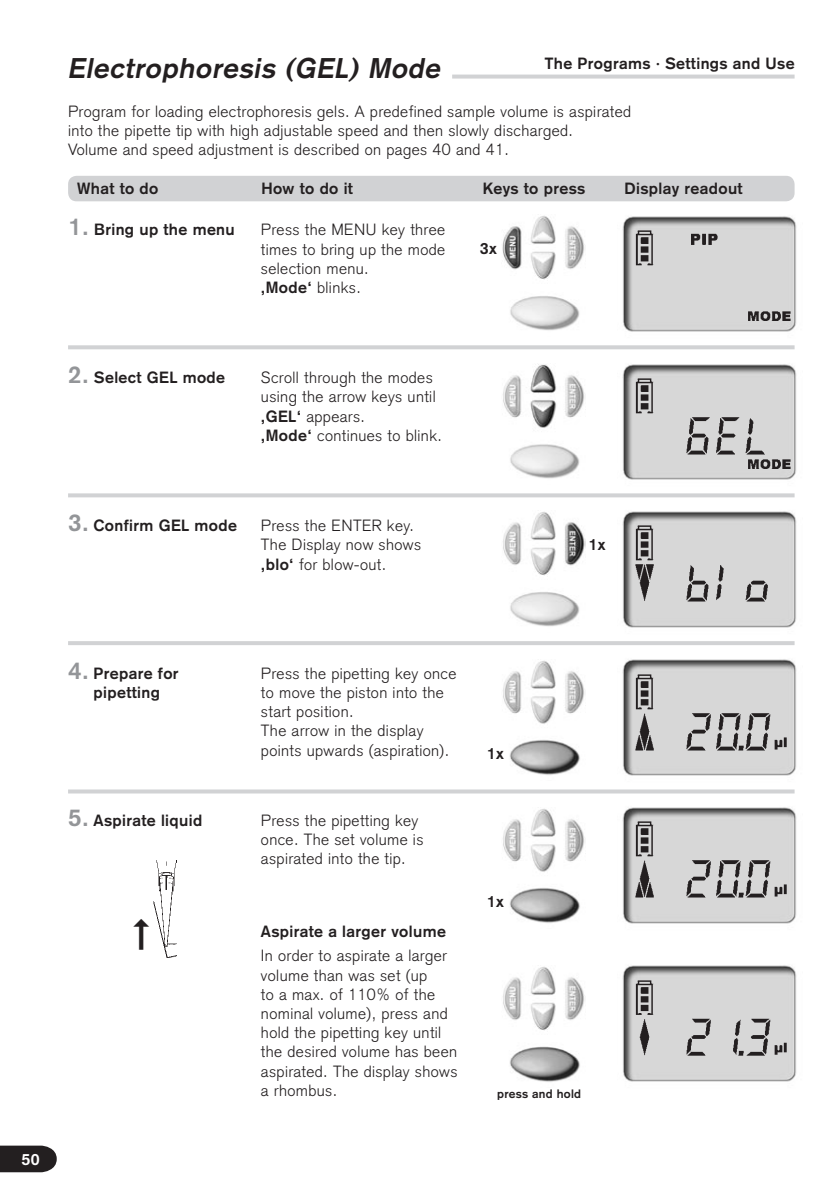
<style>
.page{position:relative;width:840px;height:1191px;background:#fff}
.page>*{position:absolute;margin:0;border:0;box-sizing:border-box;transform-origin:0 0}
.t1{font:italic 700 28px "Akzidenz Grotesk";color:#231f20}
.t2{font:300 16px/19.2px "Akzidenz Grotesk";letter-spacing:.025em;color:#231f20}
.t3{font:700 16px/19.2px "Akzidenz Grotesk";letter-spacing:.025em;color:#231f20;text-align:center}
.t4{font:700 16px "Akzidenz Grotesk";color:#fff}
.t5{font:700 12px "Akzidenz Grotesk";letter-spacing:.025em;color:#231f20}
.s1{font-size:24px;color:#939598}
.s2{font-weight:700}
</style>
<div class="page">
<img style="left:503px;top:364px;width:81px;height:115px">
<img style="left:503px;top:512px;width:81px;height:115px">
<img style="left:503px;top:660px;width:81px;height:115px">
<img style="left:503px;top:808px;width:81px;height:115px">
<img style="left:503px;top:967px;width:81px;height:115px">
<img style="left:622px;top:364px;width:175px;height:116px">
<img style="left:635px;top:378px;width:154px;height:90px">
<img style="left:622px;top:511px;width:175px;height:117px">
<img style="left:635px;top:526px;width:154px;height:90px">
<img style="left:622px;top:659px;width:175px;height:117px">
<img style="left:635px;top:674px;width:154px;height:90px">
<img style="left:622px;top:807px;width:175px;height:117px">
<img style="left:635px;top:822px;width:154px;height:89px">
<img style="left:622px;top:965px;width:175px;height:117px">
<img style="left:635px;top:980px;width:154px;height:90px">
<img style="left:622px;top:216px;width:175px;height:116px">
<img style="left:635px;top:230px;width:154px;height:90px">
<img style="left:502px;top:216px;width:82px;height:115px">
<img style="left:154px;top:860px;width:23px;height:98px">
<svg style="left:0;top:1145px;width:57px;height:27px;background:#353132"></svg>
<svg style="left:68px;top:493px;width:726px;height:4px;background:#d5d6d8"></svg>
<svg style="left:68px;top:789px;width:726px;height:4px;background:#d6d7d9"></svg>
<svg style="left:68px;top:345px;width:726px;height:4px;background:#d4d5d7"></svg>
<hr style="left:68px;top:641px;width:726px;height:4px;background:#d1d2d4">
<svg style="left:452px;top:75px;width:342px;height:4px"></svg>
<div style="left:68px;top:176px;width:726px;height:25px;background:#d1d2d4;border-radius:9px"></div>
<h1 class="t1" style="left:68px;top:52px;width:379px">Electrophoresis (GEL) Mode</h1>
<p class="t3" style="left:544px;top:54px;width:251px">The Programs · Settings and Use</p>
<p class="t2" style="left:68px;top:102px;width:564px">Program for loading electrophoresis gels. A predefined sample volume is aspirated into the pipette tip with high adjustable speed and then slowly discharged.<br>Volume and speed adjustment is described on pages 40 and 41.</p>
<p class="t3" style="left:77px;top:179px;width:83px">What to do</p>
<p class="t3" style="left:261px;top:179px;width:93px">How to do it</p>
<p class="t3" style="left:482px;top:179px;width:104px">Keys to press</p>
<p class="t3" style="left:624px;top:179px;width:119px">Display readout</p>
<p class="t3" style="left:68px;top:220px;width:168px"><span class="s1">1.</span> Bring up the menu</p>
<p class="t2" style="left:261px;top:220px;width:186px">Press the MENU key three times to bring up the mode selection menu.<br><span class="s2">‚Mode‘</span> blinks.</p>
<p class="t3" style="left:479px;top:239px;width:19px">3x</p>
<p class="t3" style="left:68px;top:367px;width:158px"><span class="s1">2.</span> Select GEL mode</p>
<p class="t2" style="left:261px;top:368px;width:182px">Scroll through the modes using the arrow keys until <span class="s2">‚GEL‘</span> appears.<br><span class="s2">‚Mode‘</span> continues to blink.</p>
<p class="t3" style="left:68px;top:515px;width:170px"><span class="s1">3.</span> Confirm GEL mode</p>
<p class="t2" style="left:261px;top:516px;width:162px">Press the ENTER key.<br>The Display now shows <span class="s2">‚blo‘</span> for blow-out.</p>
<p class="t3" style="left:588px;top:535px;width:19px">1x</p>
<p class="t3" style="left:68px;top:663px;width:112px"><span class="s1">4.</span> Prepare for pipetting</p>
<p class="t3" style="left:68px;top:810px;width:136px"><span class="s1">5.</span> Aspirate liquid</p>
<p class="t4" style="left:21px;top:1150px;width:20px">50</p>
<p class="t2" style="left:261px;top:664px;width:197px">Press the pipetting key once to move the piston into the start position.<br>The arrow in the display points upwards (aspiration).</p>
<p class="t2" style="left:261px;top:810px;width:164px">Press the pipetting key once. The set volume is aspirated into the tip.</p>
<p class="t3" style="left:261px;top:921px;width:186px">Aspirate a larger volume</p>
<p class="t2" style="left:261px;top:946px;width:198px">In order to aspirate a larger volume than was set (up<br>to a max. of 110% of the nominal volume), press and hold the pipetting key until the desired volume has been aspirated. The display shows a rhombus.</p>
<p class="t3" style="left:486px;top:743px;width:19px">1x</p>
<p class="t3" style="left:486px;top:892px;width:19px">1x</p>
<p class="t5" style="left:497px;top:1086px;width:85px">press and hold</p>
</div>
